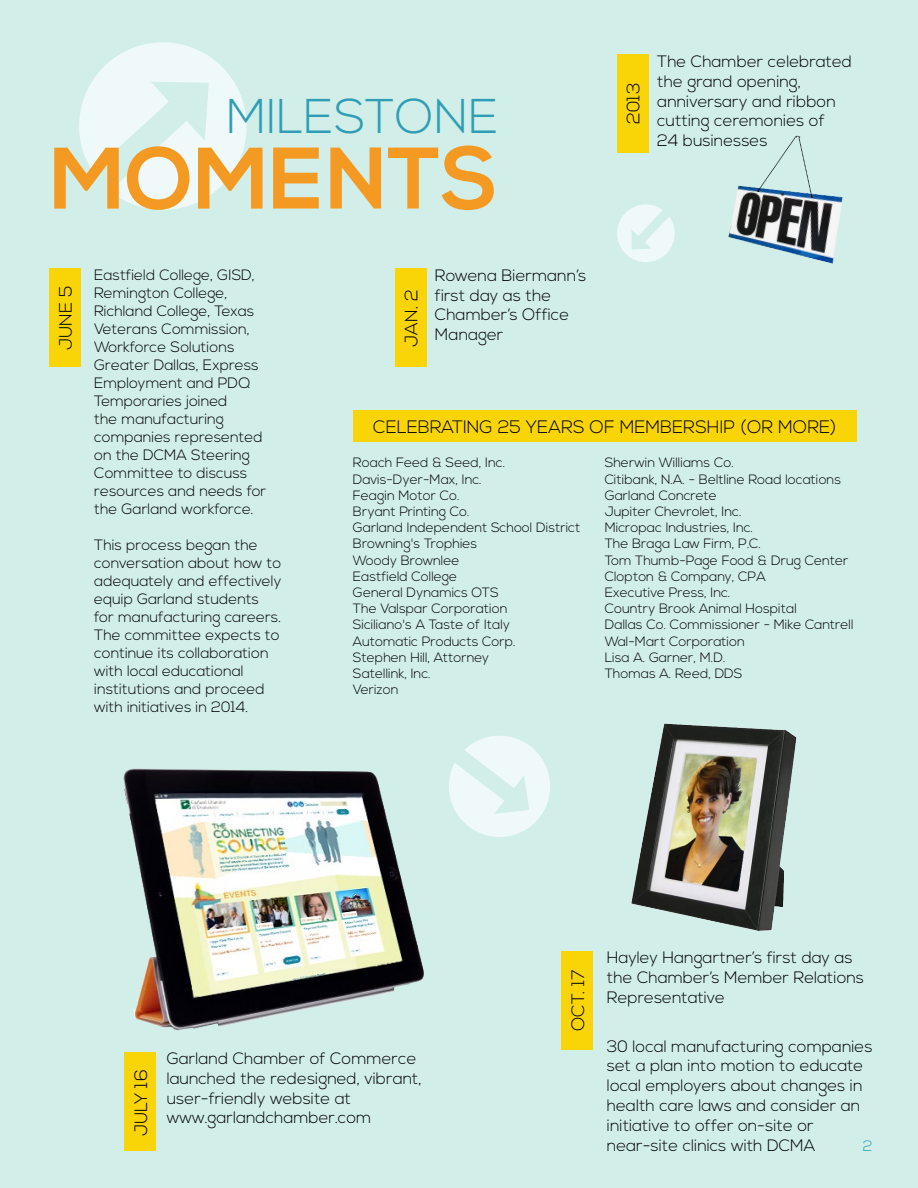
<style>
.page{position:relative;width:918px;height:1188px;background:#d1eee9}
.page>*{position:absolute;margin:0;border:0;box-sizing:border-box;transform-origin:0 0}
.t1{font:700 87px "Nexa";color:#f49a23}
.t2{font:300 48.75px "Nexa";color:#2f9eb5}
.t3{font:300 18px "Nexa";color:#000}
.t4{font:300 16.5px/19.8px "Nexa";color:#000}
.t5{font:300 15px/18px "Nexa";color:#000}
.t6{font:300 15px "Nexa";color:#319eb6}
.t7{font:300 13.5px/16.2px "Nexa";color:#000}
</style>
<div class="page">
<svg style="left:79px;top:42px;width:168px;height:168px"></svg>
<img style="left:631px;top:724px;width:166px;height:207px">
<div style="left:562px;top:951px;width:31px;height:99px;background:#f9d507"></div>
<img style="left:728px;top:186px;width:115px;height:78px">
<svg style="left:758px;top:136px;width:55px;height:62px"></svg>
<div style="left:617px;top:54px;width:31px;height:99px;background:#f9d507"></div>
<div style="left:49px;top:268px;width:32px;height:99px;background:#f9d507"></div>
<img style="left:123px;top:768px;width:301px;height:263px">
<div style="left:125px;top:1052px;width:31px;height:98px;background:#f9d507"></div>
<div style="left:353px;top:410px;width:503px;height:32px;background:#f9d507"></div>
<svg style="left:449px;top:736px;width:101px;height:101px"></svg>
<svg style="left:617px;top:204px;width:58px;height:58px"></svg>
<div style="left:395px;top:268px;width:31px;height:99px;background:#f9d507"></div>
<h2 class="t2" style="left:227px;top:88px;width:273px">MILESTONE</h2>
<h1 class="t1" style="left:50px;top:128px;width:450px">MOMENTS</h1>
<h3 class="t3" style="left:623px;top:124px;width:43px;rotate:-90deg">2013</h3>
<p class="t4" style="left:657px;top:52px;width:196px">The Chamber celebrated the grand opening, anniversary and ribbon cutting ceremonies of<br>24 businesses</p>
<h3 class="t3" style="left:55px;top:350px;width:66px;rotate:-90deg">JUNE 5</h3>
<p class="t5" style="left:94px;top:266px;width:174px">Eastfield College, GISD,<br>Remington College,<br>Richland College, Texas<br>Veterans Commission,<br>Workforce Solutions<br>Greater Dallas, Express<br>Employment and PDQ<br>Temporaries joined<br>the manufacturing companies represented on the DCMA Steering<br>Committee to discuss resources and needs for the Garland workforce.</p>
<p class="t5" style="left:94px;top:536px;width:189px">This process began the conversation about how to adequately and effectively equip Garland students for manufacturing careers.<br>The committee expects to continue its collaboration with local educational institutions and proceed with initiatives in 2014.</p>
<h3 class="t3" style="left:401px;top:347px;width:59px;rotate:-90deg">JAN. 2</h3>
<p class="t4" style="left:435px;top:266px;width:153px">Rowena Biermann’s first day as the<br>Chamber’s Office<br>Manager</p>
<h3 class="t3" style="left:373px;top:416px;width:465px">CELEBRATING 25 YEARS OF MEMBERSHIP (OR MORE)</h3>
<p class="t7" style="left:353px;top:455px;width:229px">Roach Feed &amp; Seed, Inc.<br>Davis-Dyer-Max, Inc.<br>Feagin Motor Co.<br>Bryant Printing Co.<br>Garland Independent School District<br>Browning's Trophies<br>Woody Brownlee<br>Eastfield College<br>General Dynamics OTS<br>The Valspar Corporation<br>Siciliano's A Taste of Italy<br>Automatic Products Corp.<br>Stephen Hill, Attorney<br>Satellink, Inc.<br>Verizon</p>
<p class="t7" style="left:605px;top:455px;width:250px">Sherwin Williams Co.<br>Citibank, N.A. - Beltline Road locations<br>Garland Concrete<br>Jupiter Chevrolet, Inc.<br>Micropac Industries, Inc.<br>The Braga Law Firm, P.C.<br>Tom Thumb-Page Food &amp; Drug Center<br>Clopton &amp; Company, CPA<br>Executive Press, Inc.<br>Country Brook Animal Hospital<br>Dallas Co. Commissioner - Mike Cantrell<br>Wal-Mart Corporation<br>Lisa A. Garner, M.D.<br>Thomas A. Reed, DDS</p>
<h3 class="t3" style="left:131px;top:1136px;width:68px;rotate:-90deg">JULY 16</h3>
<p class="t4" style="left:167px;top:1049px;width:256px">Garland Chamber of Commerce launched the redesigned, vibrant, user-friendly website at www.garlandchamber.com</p>
<h3 class="t3" style="left:568px;top:1031px;width:63px;rotate:-90deg">OCT. 17</h3>
<p class="t4" style="left:607px;top:948px;width:259px">Hayley Hangartner’s first day as the Chamber’s Member Relations<br>Representative</p>
<p class="t4" style="left:607px;top:1037px;width:267px">30 local manufacturing companies set a plan into motion to educate local employers about changes in health care laws and consider an initiative to offer on-site or near-site clinics with DCMA</p>
<p class="t6" style="left:863px;top:1137px;width:11px">2</p>
</div>
